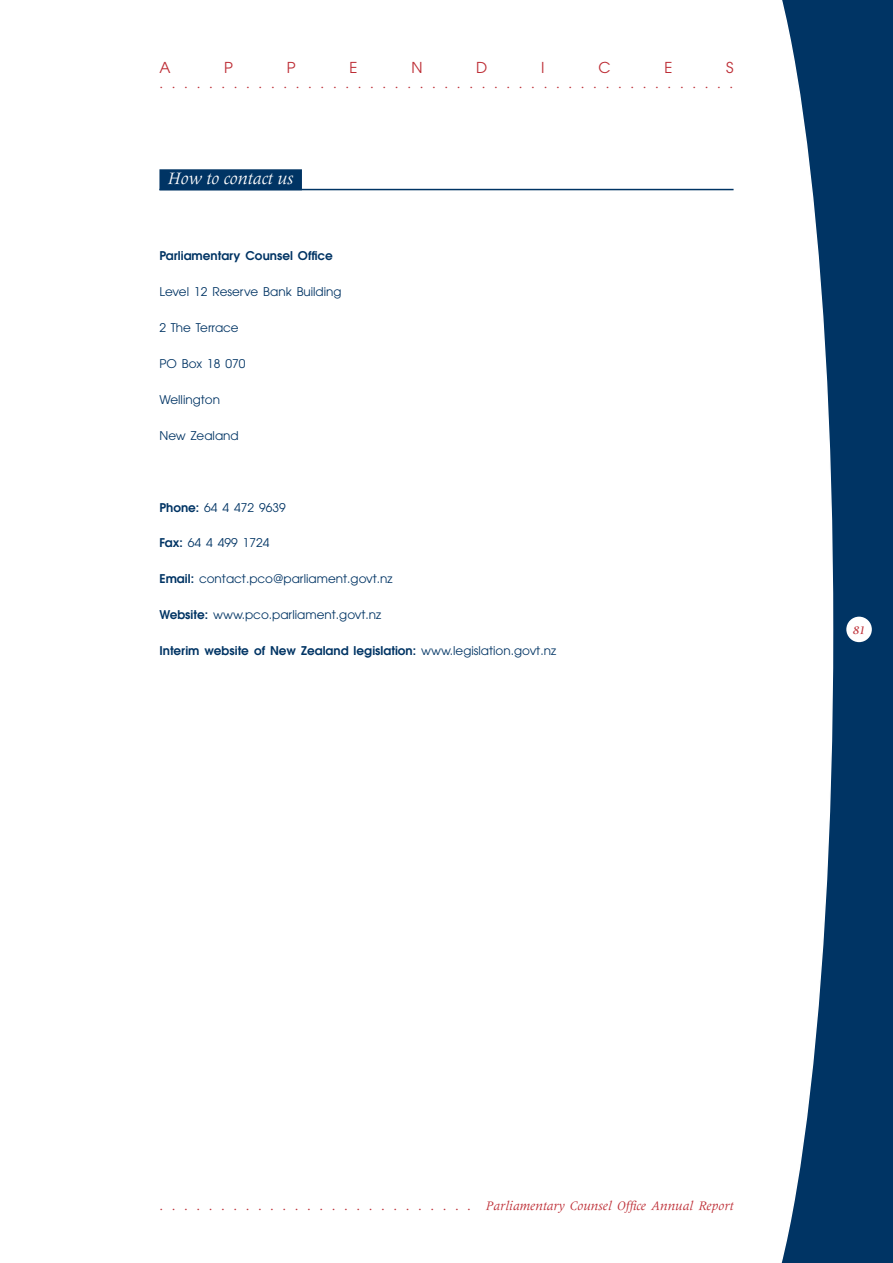
<style>
.page{position:relative;width:893px;height:1263px;background:#fff}
.page>*{position:absolute;margin:0;border:0;box-sizing:border-box;transform-origin:0 0}
.t1{font:italic 18px "Meridien";color:#fff}
.t2{font:15px "Avant Garde";color:#bd2d35}
.t3{font:italic 13.5px "Meridien";color:#bd2d35}
.t4{font:13.5px "Meridien";color:#bd2d35}
.t5{font:12px "Avant Garde";color:#003464}
.t6{font:600 12px "Avant Garde";color:#003464}
.t7{font:italic 500 12px "Meridien";color:#bd2d35}
.s1{font-weight:600}
.s2{font-weight:400}
.s3{font-style:normal}
</style>
<div class="page">
<div style="left:833px;top:0;width:60px;height:1263px;background:#003464"></div>
<div style="left:846px;top:617px;width:26px;height:25px;background:#fff;border-radius:50%"></div>
<svg style="left:631px;top:0;width:202px;height:1263px"></svg>
<div style="left:159px;top:169px;width:143px;height:21px;background:#003464"></div>
<hr style="left:159px;top:189px;width:575px;height:1px;background:#003464">
<p class="t2" style="left:159px;top:59px;width:13px">A</p>
<p class="t2" style="left:224px;top:59px;width:10px">P</p>
<p class="t2" style="left:287px;top:59px;width:10px">P</p>
<p class="t2" style="left:350px;top:59px;width:10px">E</p>
<p class="t2" style="left:411px;top:59px;width:13px">N</p>
<p class="t2" style="left:476px;top:59px;width:13px">D</p>
<p class="t2" style="left:541px;top:59px;width:5px">I</p>
<p class="t2" style="left:598px;top:59px;width:14px">C</p>
<p class="t2" style="left:664px;top:59px;width:10px">E</p>
<p class="t2" style="left:726px;top:59px;width:9px">S</p>
<p class="t4" style="left:159px;top:76px;width:575px">...............................................</p>
<h1 class="t1" style="left:168px;top:169px;width:127px">How to contact us</h1>
<p class="t6" style="left:159px;top:248px;width:175px">Parliamentary Counsel Office</p>
<p class="t5" style="left:159px;top:284px;width:184px">Level 12 Reserve Bank Building</p>
<p class="t5" style="left:159px;top:320px;width:81px">2 The Terrace</p>
<p class="t5" style="left:159px;top:356px;width:88px">PO Box 18 070</p>
<p class="t5" style="left:159px;top:392px;width:62px">Wellington</p>
<p class="t5" style="left:159px;top:428px;width:81px">New Zealand</p>
<p class="t5" style="left:159px;top:500px;width:128px"><span class="s1">Phone:</span> 64 4 472 9639</p>
<p class="t5" style="left:159px;top:536px;width:111px"><span class="s1">Fax:</span> 64 4 499 1724</p>
<p class="t5" style="left:159px;top:572px;width:235px"><span class="s1">Email:</span> contact.pco@parliament.govt.nz</p>
<p class="t5" style="left:159px;top:608px;width:223px"><span class="s1">Website:</span> www.pco.parliament.govt.nz</p>
<p class="t6" style="left:159px;top:643px;width:398px">Interim website of New Zealand legislation: <span class="s2">www.legislation.govt.nz</span></p>
<p class="t7" style="left:853px;top:623px;width:13px">81</p>
<p class="t3" style="left:159px;top:1198px;width:576px"><span class="s3">. . . . . . . . . . . . . . . . . . . . . . . . . .</span> Parliamentary Counsel Office Annual Report</p>
</div>
